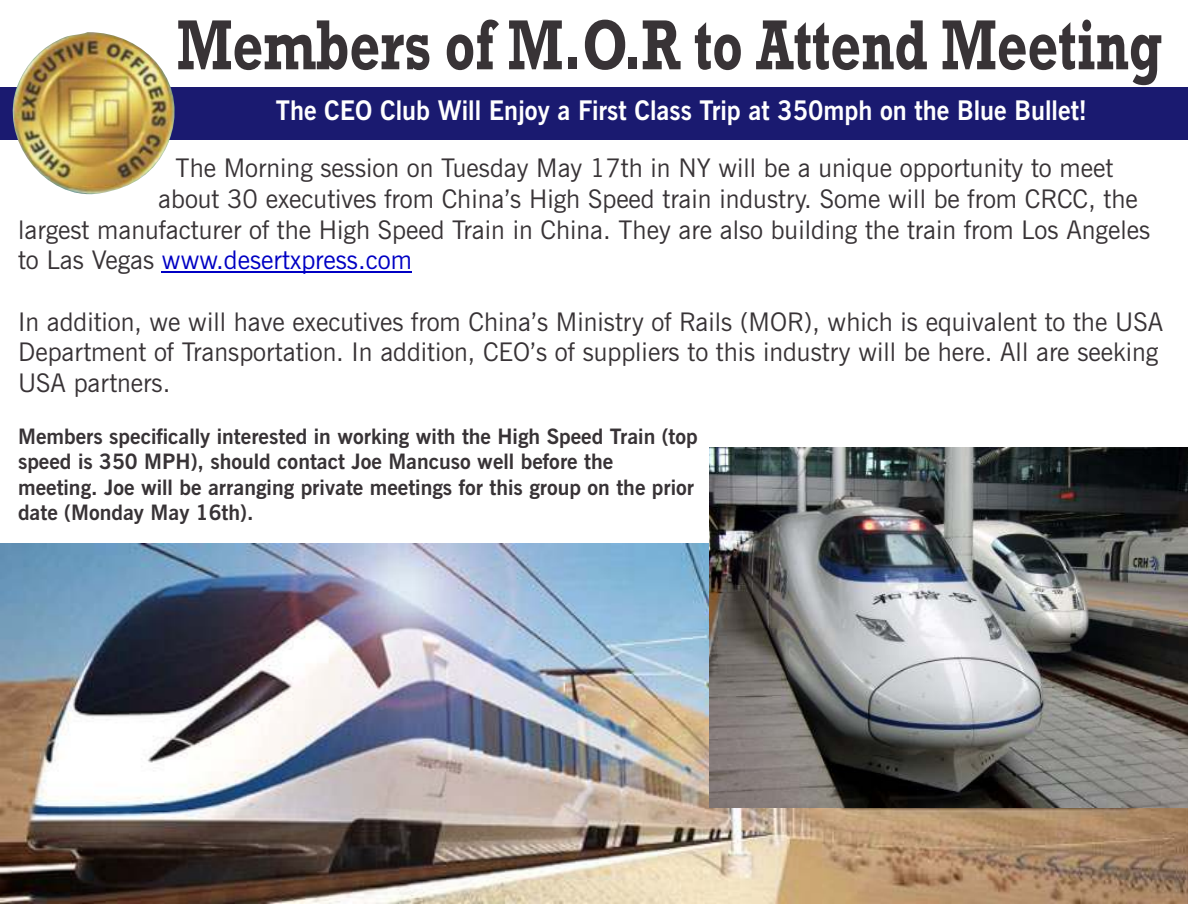
<style>
.page{position:relative;width:1188px;height:918px;background:#fff}
.page>*{position:absolute;margin:0;border:0;box-sizing:border-box;transform-origin:0 0}
.t1{font:700 72px "Rockwell";color:#383336;scale:.74 1}
.t2{font:700 27px "News Gothic BT";color:#fff;scale:.94 1}
.t3{font:25.65px/30.6px "News Gothic BT";color:#383336}
.t4{font:25.65px "News Gothic BT";color:#0000c4}
.t5{font:700 21.15px/25.5px "News Gothic BT";color:#383336}
.s1{color:#383336}
</style>
<div class="page">
<div style="left:0;top:87px;width:1188px;height:52px;background:#1a1a70"></div>
<img style="left:0;top:32px;width:192px;height:163px">
<img style="left:0;top:544px;width:1188px;height:360px">
<hr style="left:162px;top:272px;width:250px;height:1px;background:#0000c4">
<img style="left:710px;top:447px;width:478px;height:360px">
<h1 class="t1" style="left:177px;top:20px;width:1333px">Members of M.O.R to Attend Meeting</h1>
<p class="t2" style="left:276px;top:100px;width:865px">The CEO Club Will Enjoy a First Class Trip at 350mph on the Blue Bullet!</p>
<p class="t3" style="left:176px;top:155px;width:939px">The Morning session on Tuesday May 17th in NY will be a unique opportunity to meet</p>
<p class="t3" style="left:158px;top:186px;width:981px">about 30 executives from China’s High Speed train industry. Some will be from CRCC, the</p>
<p class="t3" style="left:18px;top:217px;width:1134px">largest manufacturer of the High Speed Train in China. They are also building the train from Los Angeles</p>
<p class="t4" style="left:18px;top:250px;width:395px"><span class="s1">to Las Vegas</span> www.desertxpress.com</p>
<p class="t3" style="left:18px;top:309px;width:1147px">In addition, we will have executives from China’s Ministry of Rails (MOR), which is equivalent to the USA<br>Department of Transportation. In addition, CEO’s of suppliers to this industry will be here. All are seeking<br>USA partners.</p>
<p class="t5" style="left:18px;top:426px;width:681px">Members specifically interested in working with the High Speed Train (top speed is 350 MPH), should contact Joe Mancuso well before the meeting. Joe will be arranging private meetings for this group on the prior date (Monday May 16th).</p>
</div>
